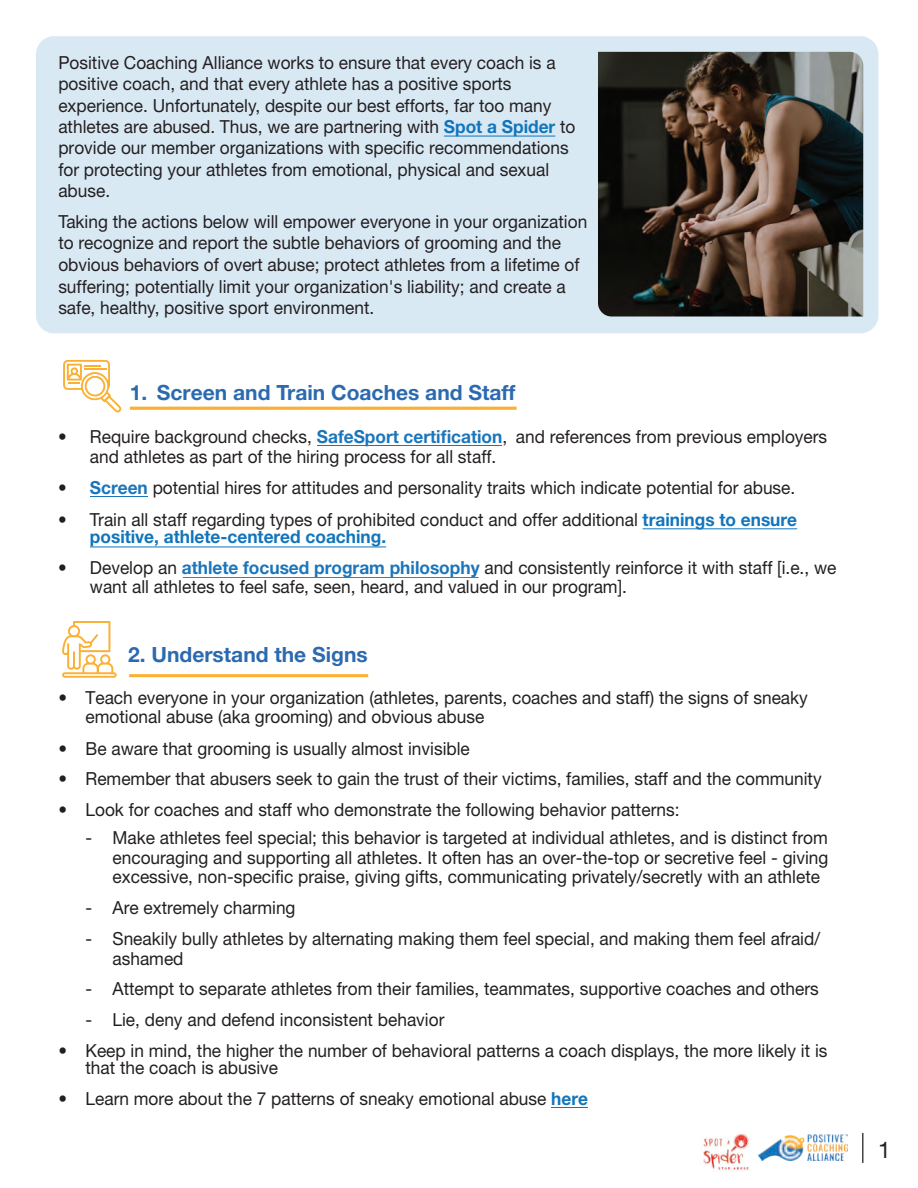
<style>
.page{position:relative;width:918px;height:1188px;background:#fff}
.page>*{position:absolute;margin:0;border:0;box-sizing:border-box;transform-origin:0 0}
.t1{font:22.8px "Helvetica Neue LT Std";color:#231f20}
.t2{font:700 21px "Helvetica Neue LT Std";color:#2c6ab0}
.t3{font:18px/21.5px "Helvetica Neue LT Std";color:#231f20;scale:.96 1}
.s1{font-weight:700;color:#1175bc}
.s2{font-weight:700;color:#1b75bb}
</style>
<div class="page">
<div style="left:36px;top:36px;width:842px;height:297px;background:#d9e9f4;border-radius:18px"></div>
<img style="left:759px;top:1135px;width:88px;height:26px">
<img style="left:703px;top:1134px;width:46px;height:36px">
<hr style="left:130px;top:407px;width:387px;height:3px;background:#fbb033">
<hr style="left:444px;top:136px;width:111px;height:1px;background:#1175bc">
<hr style="left:183px;top:577px;width:296px;height:1px;background:#1b75bb">
<hr style="left:90px;top:546px;width:296px;height:1px;background:#1175bc">
<hr style="left:643px;top:528px;width:154px;height:1px;background:#1175bc">
<hr style="left:90px;top:496px;width:58px;height:1px;background:#1b75bb">
<hr style="left:317px;top:445px;width:185px;height:1px;background:#1b75bb">
<hr style="left:129px;top:675px;width:239px;height:2px;background:#fbb033">
<hr style="left:551px;top:1108px;width:37px;height:1px;background:#1175bc">
<img style="left:598px;top:52px;width:265px;height:264px">
<hr style="left:862px;top:1133px;width:1px;height:30px;background:#040503">
<svg style="left:62px;top:621px;width:55px;height:57px"></svg>
<svg style="left:63px;top:360px;width:59px;height:53px"></svg>
<p class="t3" style="left:58px;top:52px;width:540px">Positive Coaching Alliance works to ensure that every coach is a positive coach, and that every athlete has a positive sports experience. Unfortunately, despite our best efforts, far too many athletes are abused. Thus, we are partnering with <span class="s1">Spot a Spider</span> to provide our member organizations with specific recommendations for protecting your athletes from emotional, physical and sexual abuse.</p>
<p class="t3" style="left:58px;top:210px;width:552px">Taking the actions below will empower everyone in your organization to recognize and report the subtle behaviors of grooming and the obvious behaviors of overt abuse; protect athletes from a lifetime of suffering; potentially limit your organization's liability; and create a safe, healthy, positive sport environment.</p>
<p class="t2" style="left:130px;top:379px;width:387px">1. Screen and Train Coaches and Staff</p>
<p class="t3" style="left:90px;top:426px;width:770px;line-height:20.2px;text-indent:-32px">• Require background checks, <span class="s2">SafeSport certification</span>, and references from previous employers and athletes as part of the hiring process for all staff.</p>
<p class="t3" style="left:58px;top:477px;width:769px">• <span class="s2">Screen</span> potential hires for attitudes and personality traits which indicate potential for abuse.</p>
<p class="t3" style="left:90px;top:510px;width:738px;line-height:17.7px;text-indent:-32px">• Train all staff regarding types of prohibited conduct and offer additional <span class="s1">trainings to ensure positive, athlete-centered coaching.</span></p>
<p class="t3" style="left:90px;top:558px;width:779px;line-height:18.9px;text-indent:-32px">• Develop an <span class="s2">athlete focused program philosophy</span> and consistently reinforce it with staff [i.e., we want all athletes to feel safe, seen, heard, and valued in our program].</p>
<p class="t2" style="left:128px;top:642px;width:241px">2. Understand the Signs</p>
<p class="t3" style="left:85px;top:688px;width:754px;line-height:19px;text-indent:-27px">• Teach everyone in your organization (athletes, parents, coaches and staff) the signs of sneaky emotional abuse (aka grooming) and obvious abuse</p>
<p class="t3" style="left:59px;top:737px;width:430px">• Be aware that grooming is usually almost invisible</p>
<p class="t3" style="left:59px;top:768px;width:797px">• Remember that abusers seek to gain the trust of their victims, families, staff and the community</p>
<p class="t3" style="left:59px;top:799px;width:648px">• Look for coaches and staff who demonstrate the following behavior patterns:</p>
<p class="t3" style="left:113px;top:828px;width:747px;line-height:19.6px;text-align:justify;text-indent:-27px">- Make athletes feel special; this behavior is targeted at individual athletes, and is distinct from encouraging and supporting all athletes. It often has an over-the-top or secretive feel - giving excessive, non-specific praise, giving gifts, communicating privately/secretly with an athlete</p>
<p class="t3" style="left:86px;top:897px;width:220px">- Are extremely charming</p>
<p class="t3" style="left:113px;top:928px;width:739px;line-height:20.2px;text-indent:-27px">- Sneakily bully athletes by alternating making them feel special, and making them feel afraid/ ashamed</p>
<p class="t3" style="left:86px;top:978px;width:765px">- Attempt to separate athletes from their families, teammates, supportive coaches and others</p>
<p class="t3" style="left:86px;top:1009px;width:375px">- Lie, deny and defend inconsistent behavior</p>
<p class="t3" style="left:85px;top:1041px;width:774px;line-height:17.7px;text-indent:-27px">• Keep in mind, the higher the number of behavioral patterns a coach displays, the more likely it is that the coach is abusive</p>
<p class="t3" style="left:59px;top:1088px;width:553px">• Learn more about the 7 patterns of sneaky emotional abuse <span class="s1">here</span></p>
<p class="t1" style="left:878px;top:1136px;width:14px">1</p>
</div>
